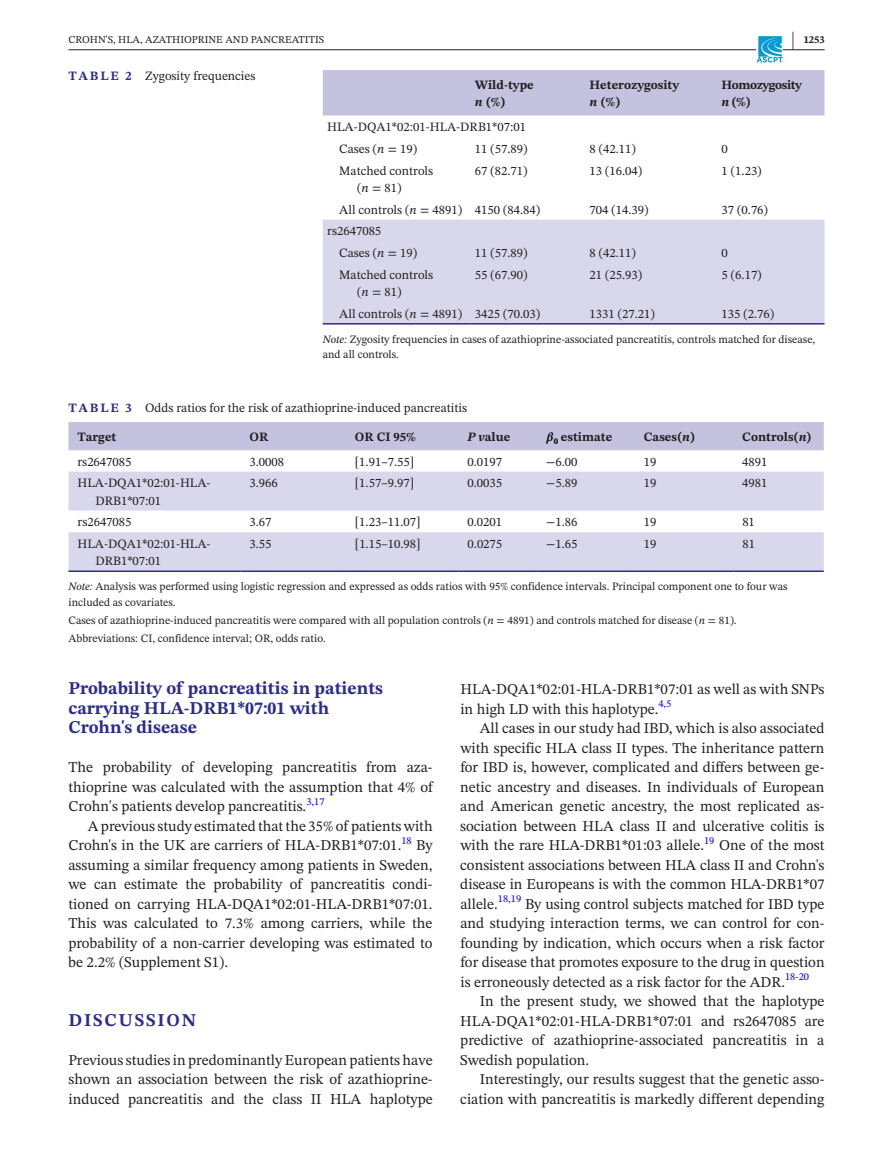
<style>
.page{position:relative;width:893px;height:1174px;background:#fff}
.page>*{position:absolute;margin:0;border:0;box-sizing:border-box;transform-origin:0 0}
.t1{font:700 21px "STIX Two Text";color:#231f20;scale:.42 1}
.t2{font:700 18px/19.5px "STIX Two Text";color:#2c2d8c}
.t3{font:700 18px "STIX Two Text";letter-spacing:.1em;color:#2c2d8c}
.t4{font:15px/19.5px "STIX Two Text";color:#231f20;text-align:justify}
.t5{font:12.75px/17.2px "STIX Two Text";color:#231f20}
.t6{font:700 12.75px/17.2px "STIX Two Text";color:#231f20}
.t7{font:700 12.75px/17.2px "STIX Two Text";letter-spacing:-.035em;color:#231f20}
.t8{font:11.25px/15.8px "STIX Two Text";color:#231f20}
.t9{font:10.5px "STIX Two Text";color:#231f20}
.t10{font:10.5px "STIX Two Text";color:#00f}
.t11{font:700 10.5px "STIX Two Text";color:#231f20}
.s1{font-weight:700;color:#2c2d8c}
.s2{font-style:italic}
.s3{font-family:"STIX Math";font-style:italic;color:#000}
</style>
<div class="page">
<hr style="left:68px;top:49px;width:756px;height:1px;background:#231f20">
<img style="left:757px;top:37px;width:25px;height:25px">
<div style="left:323px;top:70px;width:501px;height:45px;background:#c4c2df"></div>
<div style="left:323px;top:220px;width:501px;height:103px;background:#d9d7eb"></div>
<hr style="left:323px;top:323px;width:147px;height:1px;background:#2c2d8c">
<hr style="left:470px;top:323px;width:115px;height:1px;background:#2c2d8c">
<hr style="left:585px;top:323px;width:132px;height:1px;background:#2c2d8c">
<hr style="left:717px;top:323px;width:107px;height:1px;background:#2c2d8c">
<div style="left:68px;top:422px;width:756px;height:28px;background:#c4c2df"></div>
<svg style="left:68px;top:471px;width:756px;height:99px;fill:#d9d7eb"></svg>
<hr style="left:68px;top:570px;width:172px;height:2px;background:#2c2d8c">
<hr style="left:240px;top:570px;width:106px;height:2px;background:#2c2d8c">
<hr style="left:346px;top:570px;width:112px;height:2px;background:#2c2d8c">
<hr style="left:458px;top:570px;width:79px;height:2px;background:#2c2d8c">
<hr style="left:537px;top:570px;width:98px;height:2px;background:#2c2d8c">
<hr style="left:635px;top:570px;width:98px;height:2px;background:#2c2d8c">
<hr style="left:733px;top:570px;width:91px;height:2px;background:#2c2d8c">
<h1 class="t1" style="left:792px;top:24px;width:8px">|</h1>
<p class="t9" style="left:68px;top:32px;width:257px">CROHN'S, HLA, AZATHIOPRINE AND PANCREATITIS</p>
<p class="t11" style="left:804px;top:32px;width:22px">1253</p>
<p class="t5" style="left:68px;top:67px;width:189px"><span class="s1">TABLE 2</span> Zygosity frequencies</p>
<p class="t6" style="left:475px;top:76px;width:60px">Wild-type <span class="s2">n</span> (%)</p>
<p class="t6" style="left:590px;top:76px;width:91px">Heterozygosity <span class="s2">n</span> (%)</p>
<p class="t7" style="left:722px;top:76px;width:82px">Homozygosity <span class="s2">n</span> (%)</p>
<p class="t5" style="left:339px;top:116px;width:188px;line-height:21.8px;text-indent:-12px">HLA-DQA1*02:01-HLA-DRB1*07:01<br>Cases (<span class="s2">n</span> = 19)</p>
<p class="t5" style="left:475px;top:140px;width:54px">11 (57.89)</p>
<p class="t5" style="left:590px;top:140px;width:48px">8 (42.11)</p>
<p class="t5" style="left:722px;top:140px;width:8px">0</p>
<p class="t5" style="left:357px;top:162px;width:78px;text-indent:-18px">Matched controls (<span class="s2">n</span> = 81)</p>
<p class="t5" style="left:475px;top:162px;width:54px">67 (82.71)</p>
<p class="t5" style="left:590px;top:162px;width:54px">13 (16.04)</p>
<p class="t5" style="left:722px;top:162px;width:42px">1 (1.23)</p>
<p class="t5" style="left:339px;top:201px;width:202px">All controls (<span class="s2">n</span> = 4891) 4150 (84.84)</p>
<p class="t5" style="left:590px;top:201px;width:61px">704 (14.39)</p>
<p class="t5" style="left:722px;top:201px;width:48px">37 (0.76)</p>
<p class="t5" style="left:339px;top:220px;width:79px;line-height:21.8px;text-indent:-12px">rs2647085<br>Cases (<span class="s2">n</span> = 19)</p>
<p class="t5" style="left:475px;top:244px;width:54px">11 (57.89)</p>
<p class="t5" style="left:590px;top:244px;width:48px">8 (42.11)</p>
<p class="t5" style="left:722px;top:244px;width:8px">0</p>
<p class="t5" style="left:357px;top:266px;width:78px;text-indent:-18px">Matched controls (<span class="s2">n</span> = 81)</p>
<p class="t5" style="left:475px;top:266px;width:54px">55 (67.90)</p>
<p class="t5" style="left:590px;top:266px;width:54px">21 (25.93)</p>
<p class="t5" style="left:722px;top:266px;width:42px">5 (6.17)</p>
<p class="t5" style="left:339px;top:305px;width:202px">All controls (<span class="s2">n</span> = 4891) 3425 (70.03)</p>
<p class="t5" style="left:590px;top:305px;width:67px">1331 (27.21)</p>
<p class="t5" style="left:722px;top:305px;width:54px">135 (2.76)</p>
<p class="t8" style="left:323px;top:331px;width:494px"><span class="s2">Note:</span> Zygosity frequencies in cases of azathioprine-associated pancreatitis, controls matched for disease, and all controls.</p>
<p class="t5" style="left:68px;top:399px;width:400px"><span class="s1">TABLE 3</span> Odds ratios for the risk of azathioprine-induced pancreatitis</p>
<p class="t6" style="left:77px;top:428px;width:41px">Target</p>
<p class="t6" style="left:249px;top:428px;width:20px">OR</p>
<p class="t6" style="left:355px;top:428px;width:63px">OR CI 95%</p>
<p class="t6" style="left:467px;top:428px;width:44px"><span class="s2">P v</span>alue</p>
<p class="t6" style="left:546px;top:428px;width:68px"><span class="s3">𝜷</span><sub>0</sub> estimate</p>
<p class="t6" style="left:644px;top:428px;width:53px">Cases(<span class="s2">n</span>)</p>
<p class="t6" style="left:742px;top:428px;width:71px">Controls(<span class="s2">n</span>)</p>
<p class="t5" style="left:77px;top:452px;width:56px">rs2647085</p>
<p class="t5" style="left:249px;top:452px;width:36px">3.0008</p>
<p class="t5" style="left:355px;top:452px;width:61px">[1.91–7.55]</p>
<p class="t5" style="left:467px;top:452px;width:36px">0.0197</p>
<p class="t5" style="left:546px;top:452px;width:33px">−6.00</p>
<p class="t5" style="left:644px;top:452px;width:14px">19</p>
<p class="t5" style="left:742px;top:452px;width:27px">4891</p>
<p class="t5" style="left:95px;top:474px;width:117px;text-indent:-18px">HLA-DQA1*02:01-HLA-<br>DRB1*07:01</p>
<p class="t5" style="left:249px;top:474px;width:30px">3.966</p>
<p class="t5" style="left:355px;top:474px;width:61px">[1.57–9.97]</p>
<p class="t5" style="left:467px;top:474px;width:36px">0.0035</p>
<p class="t5" style="left:546px;top:474px;width:33px">−5.89</p>
<p class="t5" style="left:644px;top:474px;width:14px">19</p>
<p class="t5" style="left:742px;top:474px;width:27px">4981</p>
<p class="t5" style="left:77px;top:513px;width:56px">rs2647085</p>
<p class="t5" style="left:250px;top:513px;width:24px">3.67</p>
<p class="t5" style="left:355px;top:513px;width:67px">[1.23–11.07]</p>
<p class="t5" style="left:467px;top:513px;width:36px">0.0201</p>
<p class="t5" style="left:546px;top:513px;width:33px">−1.86</p>
<p class="t5" style="left:644px;top:513px;width:14px">19</p>
<p class="t5" style="left:742px;top:513px;width:14px">81</p>
<p class="t5" style="left:96px;top:535px;width:117px;text-indent:-18px">HLA-DQA1*02:01-HLA-<br>DRB1*07:01</p>
<p class="t5" style="left:250px;top:535px;width:24px">3.55</p>
<p class="t5" style="left:355px;top:535px;width:67px">[1.15–10.98]</p>
<p class="t5" style="left:468px;top:535px;width:36px">0.0275</p>
<p class="t5" style="left:546px;top:535px;width:33px">−1.65</p>
<p class="t5" style="left:644px;top:535px;width:14px">19</p>
<p class="t5" style="left:742px;top:535px;width:14px">81</p>
<p class="t8" style="left:68px;top:578px;width:720px"><span class="s2">Note:</span> Analysis was performed using logistic regression and expressed as odds ratios with 95% confidence intervals. Principal component one to four was included as covariates.</p>
<p class="t8" style="left:68px;top:611px;width:670px;line-height:18px">Cases of azathioprine-induced pancreatitis were compared with all population controls (<span class="s2">n</span> = 4891) and controls matched for disease (<span class="s2">n</span> = 81).<br>Abbreviations: CI, confidence interval; OR, odds ratio.</p>
<p class="t2" style="left:68px;top:679px;width:316px">Probability of pancreatitis in patients carrying HLA-DRB1*07:01 with<br>Crohn's disease</p>
<p class="t4" style="left:68px;top:757px;width:366px">The probability of developing pancreatitis from aza&shy;thioprine was calculated with the assumption that 4% of Crohn's patients develop pancreatitis.</p>
<p class="t10" style="left:306px;top:793px;width:20px">3,17</p>
<p class="t4" style="left:68px;top:816px;width:366px;text-indent:19px">A previousstudy estimated thatthe 35%of patients with<br>Crohn's in the UK are carriers of HLA-DRB1*07:01.</p>
<p class="t10" style="left:401px;top:832px;width:12px">18</p>
<p class="t4" style="left:68px;top:835px;width:366px;text-indent:348px">By assuming a similar frequency among patients in Sweden, we can estimate the probability of pancreatitis condi&shy;tioned on carrying HLA-DQA1*02:01-HLA-DRB1*07:01.<br>This was calculated to 7.3% among carriers, while the probability of a non-carrier developing was estimated to be 2.2% (Supplement S1).</p>
<p class="t3" style="left:68px;top:1007px;width:129px">DISCUSSION</p>
<p class="t4" style="left:68px;top:1050px;width:366px">Previous studies in predominantly European patients have shown an association between the risk of azathioprine&shy;induced pancreatitis and the class II HLA haplotype</p>
<p class="t4" style="left:460px;top:679px;width:366px">HLA-DQA1*02:01-HLA-DRB1*07:01 as well as with SNPs in high LD with this haplotype.</p>
<p class="t10" style="left:658px;top:696px;width:15px">4,5</p>
<p class="t4" style="left:460px;top:718px;width:366px;text-indent:20px">All cases in our study had IBD, which is also associated with specific HLA class II types. The inheritance pattern for IBD is, however, complicated and differs between ge&shy;netic ancestry and diseases. In individuals of European and American genetic ancestry, the most replicated as&shy;sociation between HLA class II and ulcerative colitis is with the rare HLA-DRB1*01:03 allele.</p>
<p class="t10" style="left:704px;top:832px;width:12px">19</p>
<p class="t4" style="left:460px;top:835px;width:366px;text-indent:259px">One of the most consistent associations between HLA class II and Crohn's disease in Europeans is with the common HLA-DRB1*07 allele.</p>
<p class="t10" style="left:498px;top:891px;width:25px">18,19</p>
<p class="t4" style="left:460px;top:894px;width:366px;text-indent:65px">By using control subjects matched for IBD type and studying interaction terms, we can control for con&shy;founding by indication, which occurs when a risk factor for disease that promotes exposure to the drug in question is erroneously detected as a risk factor for the ADR.</p>
<p class="t10" style="left:785px;top:969px;width:26px">18-20</p>
<p class="t4" style="left:460px;top:991px;width:366px;text-indent:20px">In the present study, we showed that the haplotype HLA-DQA1*02:01-HLA-DRB1*07:01 and rs2647085 are predictive of azathioprine-associated pancreatitis in a Swedish population.</p>
<p class="t4" style="left:460px;top:1069px;width:366px;text-align:right">Interestingly, our results suggest that the genetic asso&shy;ciation with pancreatitis is markedly different depending</p>
</div>
